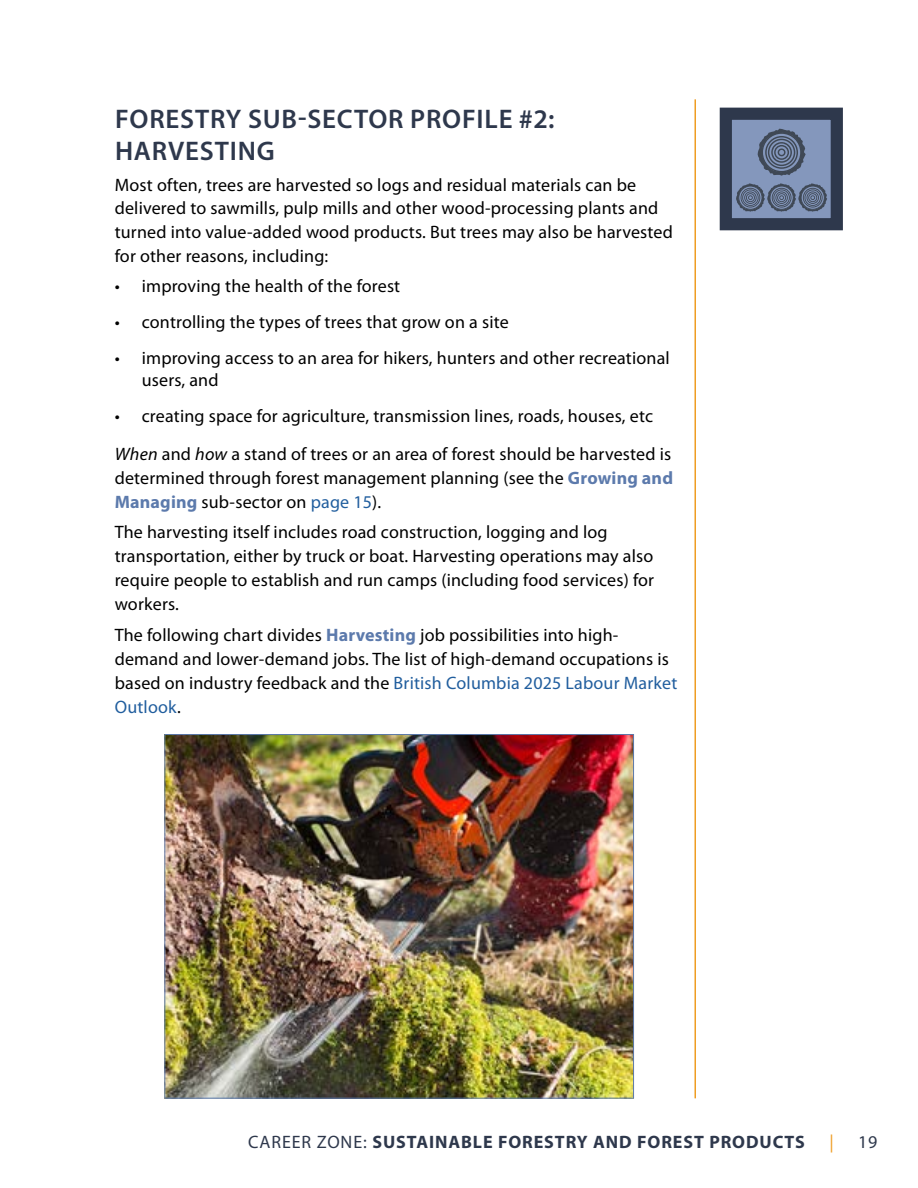
<style>
.page{position:relative;width:918px;height:1188px;background:#fff}
.page>*{position:absolute;margin:0;border:0;box-sizing:border-box;transform-origin:0 0}
.t1{font:600 27px/31.5px "Myriad Pro";letter-spacing:.03em;color:#2e384c}
.t2{font:18px/24px "Myriad Pro";letter-spacing:.01em;color:#000}
.t3{font:700 18px "Myriad Pro";letter-spacing:.05em;color:#2e384c}
.t4{font:18px "Myriad Pro";color:#2e384c}
.t5{font:18px "Myriad Pro";color:#ef9d23}
.s1{font-style:italic}
.s2{font-weight:700;color:#5c7aac}
.s3{color:#215e9e}
.s4{font-weight:400}
</style>
<div class="page">
<hr style="left:694px;top:99px;width:2px;height:999px;background:#ef9d23">
<div style="left:726px;top:114px;width:111px;height:110px;background:#8497bc"></div>
<div style="left:720px;top:108px;width:123px;height:122px;border:12px solid #2e384c"></div>
<svg style="left:758px;top:129px;width:48px;height:47px"></svg>
<svg style="left:736px;top:183px;width:91px;height:29px"></svg>
<img style="left:167px;top:736px;width:465px;height:360px">
<h1 class="t1" style="left:115px;top:103px;width:441px">FORESTRY SUB-SECTOR PROFILE #2:<br>HARVESTING</h1>
<p class="t2" style="left:115px;top:172px;width:560px">Most often, trees are harvested so logs and residual materials can be delivered to sawmills, pulp mills and other wood-processing plants and turned into value-added wood products. But trees may also be harvested for other reasons, including:</p>
<p class="t2" style="left:115px;top:273px;width:287px">• improving the health of the forest</p>
<p class="t2" style="left:115px;top:309px;width:396px">• controlling the types of trees that grow on a site</p>
<p class="t2" style="left:142px;top:346px;width:530px;line-height:22.5px;text-indent:-27px">• improving access to an area for hikers, hunters and other recreational users, and</p>
<p class="t2" style="left:115px;top:397px;width:558px;line-height:37.5px">• creating space for agriculture, transmission lines, roads, houses, etc<br><span class="s1">When</span> and <span class="s1">how</span> a stand of trees or an area of forest should be harvested is</p>
<p class="t2" style="left:115px;top:465px;width:560px">determined through forest management planning (see the <span class="s2">Growing and<br>Managing</span> sub-sector on <span class="s3">page 15</span>).</p>
<p class="t2" style="left:115px;top:520px;width:541px">The harvesting itself includes road construction, logging and log transportation, either by truck or boat. Harvesting operations may also require people to establish and run camps (including food services) for workers.</p>
<p class="t2" style="left:115px;top:623px;width:564px">The following chart divides <span class="s2">Harvesting</span> job possibilities into high&shy;demand and lower-demand jobs. The list of high-demand occupations is based on industry feedback and the <span class="s3">British Columbia 2025 Labour Market Outlook</span>.</p>
<p class="t3" style="left:248px;top:1130px;width:558px"><span class="s4">CAREER ZONE:</span> SUSTAINABLE FORESTRY AND FOREST PRODUCTS</p>
<p class="t5" style="left:829px;top:1130px;width:6px">|</p>
<p class="t4" style="left:858px;top:1130px;width:21px">19</p>
</div>
